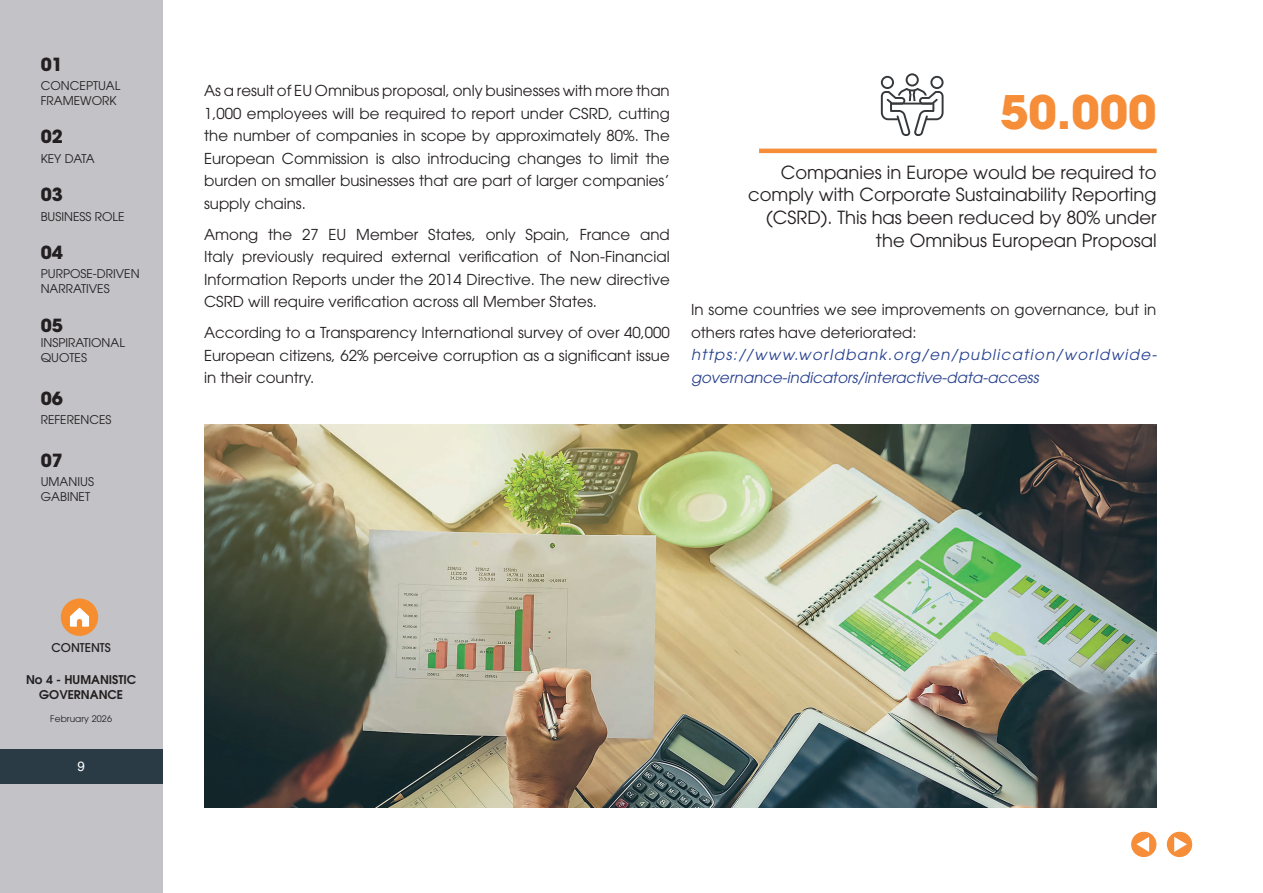
<style>
.page{position:relative;width:1263px;height:893px;background:#fff}
.page>*{position:absolute;margin:0;border:0;box-sizing:border-box;transform-origin:0 0}
.t1{font:700 45.9px "ITC Avant Garde Pro";color:#f68d38}
.t2{font:18px/22.5px "ITC Avant Garde Pro";color:#231f20;text-align:right}
.t3{font:700 18px "ITC Avant Garde Pro";color:#231f20}
.t4{font:15px/22.5px "ITC Avant Garde Pro";color:#231f20;text-align:justify}
.t5{font:italic 15px/22.5px "ITC Avant Garde Pro";letter-spacing:.03em;color:#253f8e}
.t6{font:13.5px "Helvetica";color:#fff}
.t7{font:12px/15px "ITC Avant Garde Pro";color:#231f20}
.t8{font:600 12px/15px "ITC Avant Garde Pro";color:#231f20;text-align:center}
.t9{font:500 12px "ITC Avant Garde Pro";color:#231f20}
.t10{font:9px "ITC Avant Garde Pro";letter-spacing:.01em;color:#231f20}
</style>
<div class="page">
<div style="left:1167px;top:832px;width:24px;height:24px;background:#f68d38;border-radius:50%"></div>
<div style="left:1167px;top:832px;width:25px;height:25px;border:1px solid #f68d38;border-radius:50%"></div>
<svg style="left:1174px;top:837px;width:13px;height:15px"></svg>
<div style="left:1132px;top:832px;width:24px;height:24px;background:#f68d38;border-radius:50%"></div>
<div style="left:1131px;top:832px;width:25px;height:25px;border:1px solid #f68d38;border-radius:50%"></div>
<svg style="left:1136px;top:837px;width:13px;height:15px"></svg>
<div style="left:0;top:0;width:162px;height:893px;background:#c2c2c7"></div>
<div style="left:0;top:749px;width:162px;height:34px;background:#2a3b46"></div>
<div style="left:61px;top:598px;width:37px;height:38px;background:#f68e30;border-radius:50%"></div>
<svg style="left:70px;top:608px;width:19px;height:19px"></svg>
<hr style="left:759px;top:149px;width:398px;height:4px;background:#f68d38">
<svg style="left:881px;top:73px;width:62px;height:63px"></svg>
<img style="left:204px;top:424px;width:953px;height:384px">
<p class="t3" style="left:41px;top:52px;width:24px">01</p>
<p class="t7" style="left:41px;top:78px;width:81px">CONCEPTUAL<br>FRAMEWORK</p>
<p class="t3" style="left:41px;top:125px;width:24px">02</p>
<p class="t7" style="left:41px;top:151px;width:55px">KEY DATA</p>
<p class="t3" style="left:41px;top:183px;width:24px">03</p>
<p class="t7" style="left:41px;top:208px;width:85px">BUSINESS ROLE</p>
<p class="t3" style="left:41px;top:240px;width:24px">04</p>
<p class="t7" style="left:41px;top:266px;width:100px">PURPOSE-DRIVEN<br>NARRATIVES</p>
<p class="t3" style="left:41px;top:313px;width:24px">05</p>
<p class="t7" style="left:41px;top:335px;width:86px">INSPIRATIONAL<br>QUOTES</p>
<p class="t3" style="left:41px;top:386px;width:24px">06</p>
<p class="t7" style="left:41px;top:412px;width:72px">REFERENCES</p>
<p class="t3" style="left:41px;top:448px;width:24px">07</p>
<p class="t7" style="left:41px;top:474px;width:55px">UMANIUS<br>GABINET</p>
<p class="t9" style="left:52px;top:640px;width:61px">CONTENTS</p>
<p class="t8" style="left:26px;top:671px;width:112px">No 4 - HUMANISTIC<br>GOVERNANCE</p>
<p class="t10" style="left:50px;top:713px;width:63px">February 2026</p>
<p class="t6" style="left:77px;top:756px;width:9px">9</p>
<p class="t4" style="left:204px;top:79px;width:467px">As a result of EU Omnibus proposal, only businesses with more than 1,000 employees will be required to report under CSRD, cutting the number of companies in scope by approximately 80%. The European Commission is also introducing changes to limit the burden on smaller businesses that are part of larger companies’ supply chains.</p>
<p class="t4" style="left:204px;top:223px;width:467px">Among the 27 EU Member States, only Spain, France and Italy previously required external verification of Non-Financial Information Reports under the 2014 Directive. The new directive CSRD will require verification across all Member States.</p>
<p class="t4" style="left:204px;top:321px;width:467px">According to a Transparency International survey of over 40,000<br>European citizens, 62% perceive corruption as a significant issue in their country.</p>
<h1 class="t1" style="left:1000px;top:81px;width:158px">50.000</h1>
<p class="t2" style="left:748px;top:161px;width:410px">Companies in Europe would be required to comply with Corporate Sustainability Reporting (CSRD). This has been reduced by 80% under the Omnibus European Proposal</p>
<p class="t4" style="left:691px;top:298px;width:467px">In some countries we see improvements on governance, but in others rates have deteriorated:</p>
<p class="t5" style="left:691px;top:343px;width:467px">https://www.worldbank.org/en/publication/worldwide&shy;governance-indicators/interactive-data-access</p>
</div>
